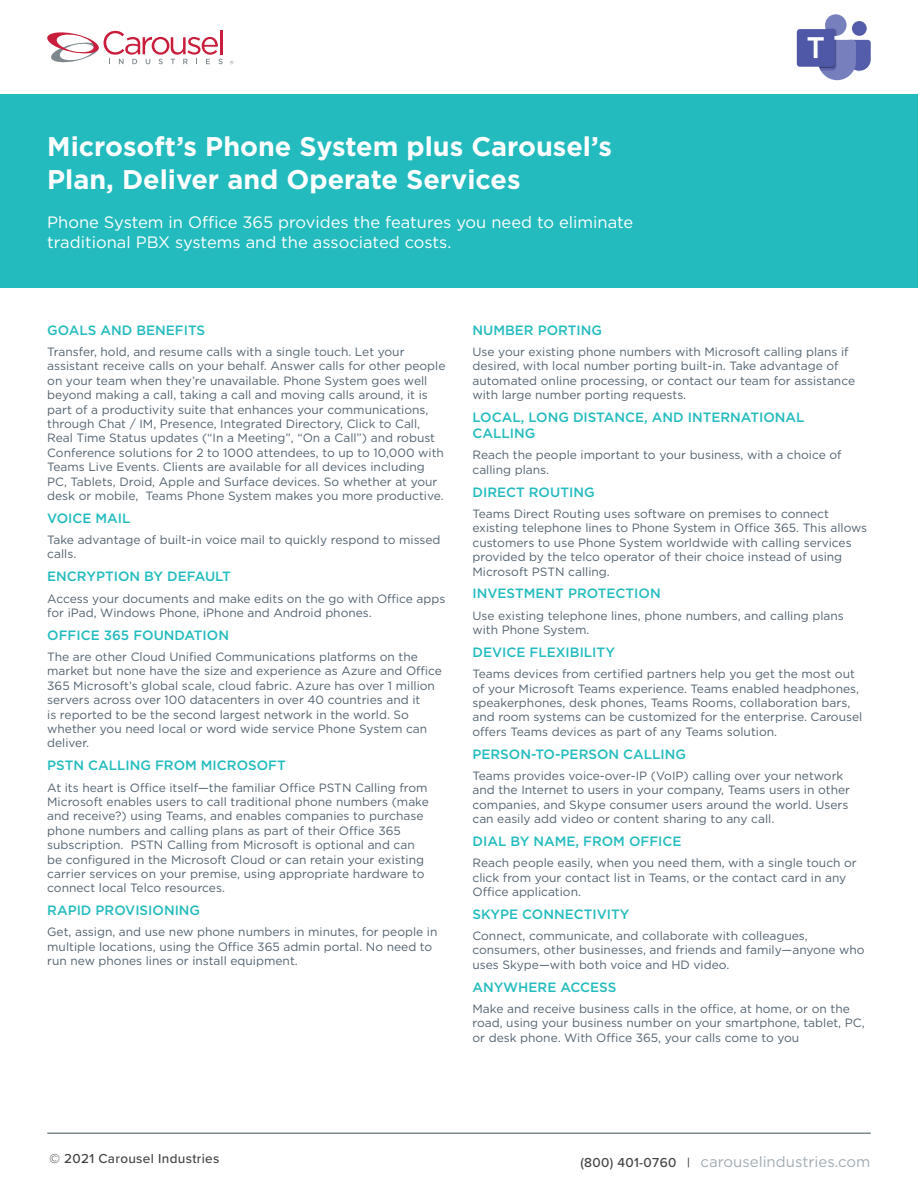
<style>
.page{position:relative;width:918px;height:1188px;background:#fff}
.page>*{position:absolute;margin:0;border:0;box-sizing:border-box;transform-origin:0 0}
.White_bullet{font:700 27px/32.4px "Gotham";color:#fff}
.White_bullet-2{font:16.5px/19.8px "Gotham";color:#fff}
.t1{font:15px "Gotham";color:#a1acb4}
.White_bullet-3{font:500 13.5px/16.2px "Gotham";color:#23bbbe}
.t2{font:500 13.5px "Proxima Nova";letter-spacing:.025em;color:#434343}
.White_bullet-4{font:12px/14.4px "Gotham";color:#52626f}
.s1{font-family:"Proxima Nova";font-weight:500;font-size:13.5px;color:#434343}
</style>
<div class="page">
<hr style="left:47px;top:1132px;width:824px;height:2px;background:#7e898e">
<hr style="left:220px;top:30px;width:3px;height:24px;background:#c91e3b">
<svg style="left:47px;top:31px;width:176px;height:33px"></svg>
<div style="left:0;top:94px;width:918px;height:194px;background:#23bbbe"></div>
<div style="left:852px;top:21px;width:15px;height:15px;background:#545da9;border-radius:50%"></div>
<div style="left:825px;top:14px;width:22px;height:22px;background:#787fbd;border-radius:50%"></div>
<div style="left:797px;top:29px;width:37px;height:38px;background:#4e58a6;border-radius:3px"></div>
<svg style="left:808px;top:28px;width:63px;height:52px"></svg>
<p class="White_bullet" style="left:47px;top:130px;width:566px">Microsoft’s Phone System plus Carousel’s<br>Plan, Deliver and Operate Services</p>
<p class="White_bullet-2" style="left:47px;top:212px;width:588px">Phone System in Office 365 provides the features you need to eliminate traditional PBX systems and the associated costs.</p>
<p class="White_bullet-3" style="left:47px;top:322px;width:159px">GOALS AND BENEFITS</p>
<p class="White_bullet-4" style="left:47px;top:344px;width:400px">Transfer, hold, and resume calls with a single touch. Let your assistant receive calls on your behalf. Answer calls for other people on your team when they’re unavailable. Phone System goes well beyond making a call, taking a call and moving calls around, it is part of a productivity suite that enhances your communications, through Chat / IM, Presence, Integrated Directory, Click to Call, Real Time Status updates (“In a Meeting”, “On a Call”) and robust Conference solutions for 2 to 1000 attendees, to up to 10,000 with Teams Live Events. Clients are available for all devices including PC, Tablets, Droid, Apple and Surface devices. So whether at your desk or mobile, Teams Phone System makes you more productive.</p>
<p class="White_bullet-3" style="left:47px;top:510px;width:85px">VOICE MAIL</p>
<p class="White_bullet-4" style="left:47px;top:532px;width:395px">Take advantage of built-in voice mail to quickly respond to missed calls.</p>
<p class="White_bullet-3" style="left:47px;top:568px;width:185px">ENCRYPTION BY DEFAULT</p>
<p class="White_bullet-4" style="left:47px;top:591px;width:400px">Access your documents and make edits on the go with Office apps for iPad, Windows Phone, iPhone and Android phones.</p>
<p class="White_bullet-3" style="left:47px;top:627px;width:183px">OFFICE 365 FOUNDATION</p>
<p class="White_bullet-4" style="left:47px;top:649px;width:396px">The are other Cloud Unified Communications platforms on the market but none have the size and experience as Azure and Office 365 Microsoft’s global scale, cloud fabric. Azure has over 1 million servers across over 100 datacenters in over 40 countries and it<br>is reported to be the second largest network in the world. So whether you need local or word wide service Phone System can deliver.</p>
<p class="White_bullet-3" style="left:47px;top:757px;width:240px">PSTN CALLING FROM MICROSOFT</p>
<p class="White_bullet-4" style="left:47px;top:780px;width:383px">At its heart is Office itself—the familiar Office PSTN Calling from Microsoft enables users to call traditional phone numbers (make and receive?) using Teams, and enables companies to purchase phone numbers and calling plans as part of their Office 365 subscription. PSTN Calling from Microsoft is optional and can be configured in the Microsoft Cloud or can retain your existing carrier services on your premise, using appropriate hardware to connect local Telco resources.</p>
<p class="White_bullet-3" style="left:47px;top:902px;width:154px">RAPID PROVISIONING</p>
<p class="White_bullet-4" style="left:47px;top:925px;width:392px">Get, assign, and use new phone numbers in minutes, for people in multiple locations, using the Office 365 admin portal. No need to run new phones lines or install equipment.</p>
<p class="White_bullet-3" style="left:472px;top:322px;width:131px">NUMBER PORTING</p>
<p class="White_bullet-4" style="left:472px;top:344px;width:384px">Use your existing phone numbers with Microsoft calling plans if desired, with local number porting built-in. Take advantage of automated online processing, or contact our team for assistance with large number porting requests.</p>
<p class="White_bullet-3" style="left:472px;top:409px;width:334px">LOCAL, LONG DISTANCE, AND INTERNATIONAL<br>CALLING</p>
<p class="White_bullet-4" style="left:472px;top:448px;width:371px">Reach the people important to your business, with a choice of calling plans.</p>
<p class="White_bullet-3" style="left:472px;top:484px;width:124px">DIRECT ROUTING</p>
<p class="White_bullet-4" style="left:472px;top:506px;width:396px">Teams Direct Routing uses software on premises to connect existing telephone lines to Phone System in Office 365. This allows customers to use Phone System worldwide with calling services provided by the telco operator of their choice instead of using Microsoft PSTN calling.</p>
<p class="White_bullet-3" style="left:472px;top:585px;width:190px">INVESTMENT PROTECTION</p>
<p class="White_bullet-4" style="left:472px;top:608px;width:373px">Use existing telephone lines, phone numbers, and calling plans with Phone System.</p>
<p class="White_bullet-3" style="left:472px;top:644px;width:144px">DEVICE FLEXIBILITY</p>
<p class="White_bullet-4" style="left:472px;top:666px;width:391px">Teams devices from certified partners help you get the most out of your Microsoft Teams experience. Teams enabled headphones, speakerphones, desk phones, Teams Rooms, collaboration bars, and room systems can be customized for the enterprise. Carousel offers Teams devices as part of any Teams solution.</p>
<p class="White_bullet-3" style="left:472px;top:746px;width:215px">PERSON-TO-PERSON CALLING</p>
<p class="White_bullet-4" style="left:472px;top:768px;width:379px">Teams provides voice-over-IP (VoIP) calling over your network and the Internet to users in your company, Teams users in other companies, and Skype consumer users around the world. Users can easily add video or content sharing to any call.</p>
<p class="White_bullet-3" style="left:472px;top:833px;width:211px">DIAL BY NAME, FROM OFFICE</p>
<p class="White_bullet-4" style="left:472px;top:855px;width:386px">Reach people easily, when you need them, with a single touch or click from your contact list in Teams, or the contact card in any<br>Office application.</p>
<p class="White_bullet-3" style="left:472px;top:906px;width:159px">SKYPE CONNECTIVITY</p>
<p class="White_bullet-4" style="left:472px;top:928px;width:394px">Connect, communicate, and collaborate with colleagues, consumers, other businesses, and friends and family—anyone who uses Skype—with both voice and HD video.</p>
<p class="White_bullet-3" style="left:472px;top:979px;width:145px">ANYWHERE ACCESS</p>
<p class="White_bullet-4" style="left:472px;top:1001px;width:394px">Make and receive business calls in the office, at home, or on the road, using your business number on your smartphone, tablet, PC, or desk phone. With Office 365, your calls come to you</p>
<p class="t2" style="left:50px;top:1150px;width:171px">© 2021 Carousel Industries</p>
<p class="t1" style="left:580px;top:1152px;width:292px"><span class="s1">(800) 401-0760 |</span> carouselindustries.com</p>
</div>
